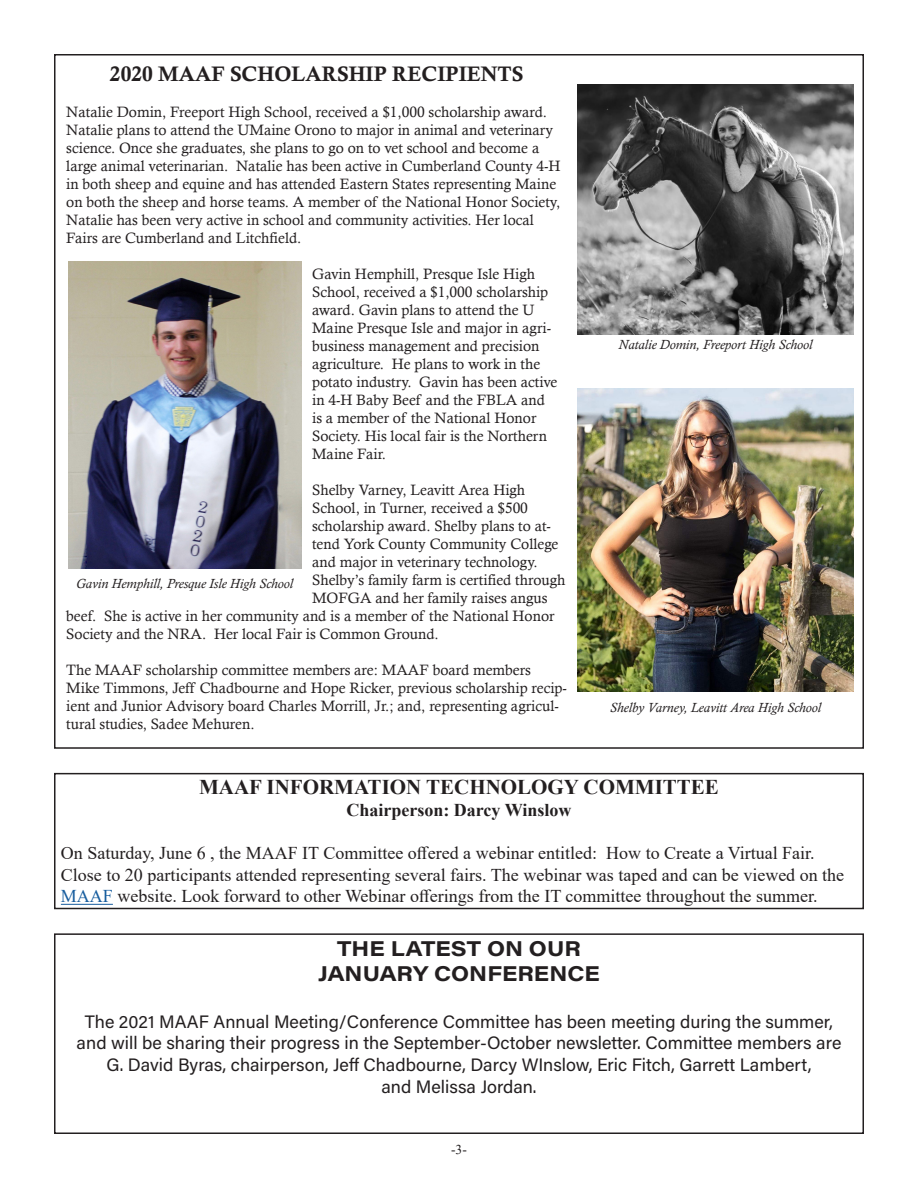
<style>
.page{position:relative;width:918px;height:1188px;background:#fff}
.page>*{position:absolute;margin:0;border:0;box-sizing:border-box;transform-origin:0 0}
.t1{font:700 21px "Times New Roman";color:#231f20}
.t2{font:21px "Acumin Variable Concept";letter-spacing:.145em;color:#231f20}
.t3{font:21px "Calis MT Bol";color:#231f20}
.t4{font:18px/21.6px "Times New Roman";color:#231f20}
.t5{font:18px "Acumin Variable Concept";letter-spacing:.02em;color:#231f20}
.t6{font:700 18px "Times New Roman";color:#231f20}
.t7{font:15px/18px "Calisto";color:#231f20}
.t8{font:italic 13.5px "Calisto";color:#231f20}
.t9{font:13.5px "Times New Roman";color:#231f20}
.s1{color:#175d9e}
</style>
<div class="page">
<img style="left:578px;top:84px;width:275px;height:250px">
<img style="left:68px;top:261px;width:233px;height:307px">
<img style="left:578px;top:389px;width:275px;height:303px">
<hr style="left:61px;top:904px;width:52px;height:1px;background:#175d9e">
<div style="left:54px;top:773px;width:810px;height:136px;border:2px solid #231f20"></div>
<div style="left:54px;top:933px;width:810px;height:201px;border:2px solid #231f20"></div>
<p class="t3" style="left:110px;top:62px;width:415px">2020 MAAF SCHOLARSHIP RECIPIENTS</p>
<p class="t7" style="left:66px;top:103px;width:496px">Natalie Domin, Freeport High School, received a $1,000 scholarship award.<br>Natalie plans to attend the UMaine Orono to major in animal and veterinary science. Once she graduates, she plans to go on to vet school and become a large animal veterinarian. Natalie has been active in Cumberland County 4-H in both sheep and equine and has attended Eastern States representing Maine on both the sheep and horse teams. A member of the National Honor Society, Natalie has been very active in school and community activities. Her local Fairs are Cumberland and Litchfield.</p>
<p class="t7" style="left:312px;top:265px;width:247px">Gavin Hemphill, Presque Isle High School, received a $1,000 scholarship award. Gavin plans to attend the U Maine Presque Isle and major in agri&shy;business management and precision agriculture. He plans to work in the potato industry. Gavin has been active in 4-H Baby Beef and the FBLA and is a member of the National Honor Society. His local fair is the Northern Maine Fair.</p>
<p class="t7" style="left:312px;top:481px;width:215px">Shelby Varney, Leavitt Area High</p>
<p class="t7" style="left:312px;top:499px;width:217px">School, in Turner, received a $500</p>
<p class="t7" style="left:312px;top:517px;width:240px">scholarship award. Shelby plans to at-</p>
<p class="t7" style="left:312px;top:535px;width:248px">tend York County Community College</p>
<p class="t7" style="left:312px;top:553px;width:227px">and major in veterinary technology.</p>
<p class="t7" style="left:312px;top:571px;width:255px">Shelby’s family farm is certified through</p>
<p class="t7" style="left:312px;top:589px;width:237px">MOFGA and her family raises angus</p>
<p class="t7" style="left:66px;top:607px;width:490px">beef. She is active in her community and is a member of the National Honor</p>
<p class="t7" style="left:66px;top:625px;width:374px">Society and the NRA. Her local Fair is Common Ground.</p>
<p class="t7" style="left:66px;top:661px;width:502px">The MAAF scholarship committee members are: MAAF board members Mike Timmons, Jeff Chadbourne and Hope Ricker, previous scholarship recip&shy;ient and Junior Advisory board Charles Morrill, Jr.; and, representing agricul&shy;tural studies, Sadee Mehuren.</p>
<p class="t8" style="left:76px;top:576px;width:219px">Gavin Hemphill, Presque Isle High School</p>
<p class="t8" style="left:619px;top:337px;width:195px">Natalie Domin, Freeport High School</p>
<p class="t8" style="left:610px;top:700px;width:213px">Shelby Varney, Leavitt Area High School</p>
<p class="t1" style="left:199px;top:772px;width:521px">MAAF INFORMATION TECHNOLOGY COMMITTEE</p>
<p class="t6" style="left:346px;top:797px;width:227px">Chairperson: Darcy Winslow</p>
<p class="t4" style="left:61px;top:842px;width:785px">On Saturday, June 6 , the MAAF IT Committee offered a webinar entitled: How to Create a Virtual Fair.<br>Close to 20 participants attended representing several fairs. The webinar was taped and can be viewed on the<br><span class="s1">MAAF</span> website. Look forward to other Webinar offerings from the IT committee throughout the summer.</p>
<p class="t2" style="left:337px;top:934px;width:242px">THE LATEST ON OUR</p>
<p class="t2" style="left:318px;top:959px;width:280px">JANUARY CONFERENCE</p>
<p class="t5" style="left:85px;top:1009px;width:749px">The 2021 MAAF Annual Meeting/Conference Committee has been meeting during the summer,</p>
<p class="t5" style="left:77px;top:1031px;width:766px">and will be sharing their progress in the September-October newsletter. Committee members are</p>
<p class="t5" style="left:107px;top:1052px;width:706px">G. David Byras, chairperson, Jeff Chadbourne, Darcy WInslow, Eric Fitch, Garrett Lambert,</p>
<p class="t5" style="left:381px;top:1074px;width:156px">and Melissa Jordan.</p>
<p class="t9" style="left:451px;top:1140px;width:17px">-3-</p>
</div>
